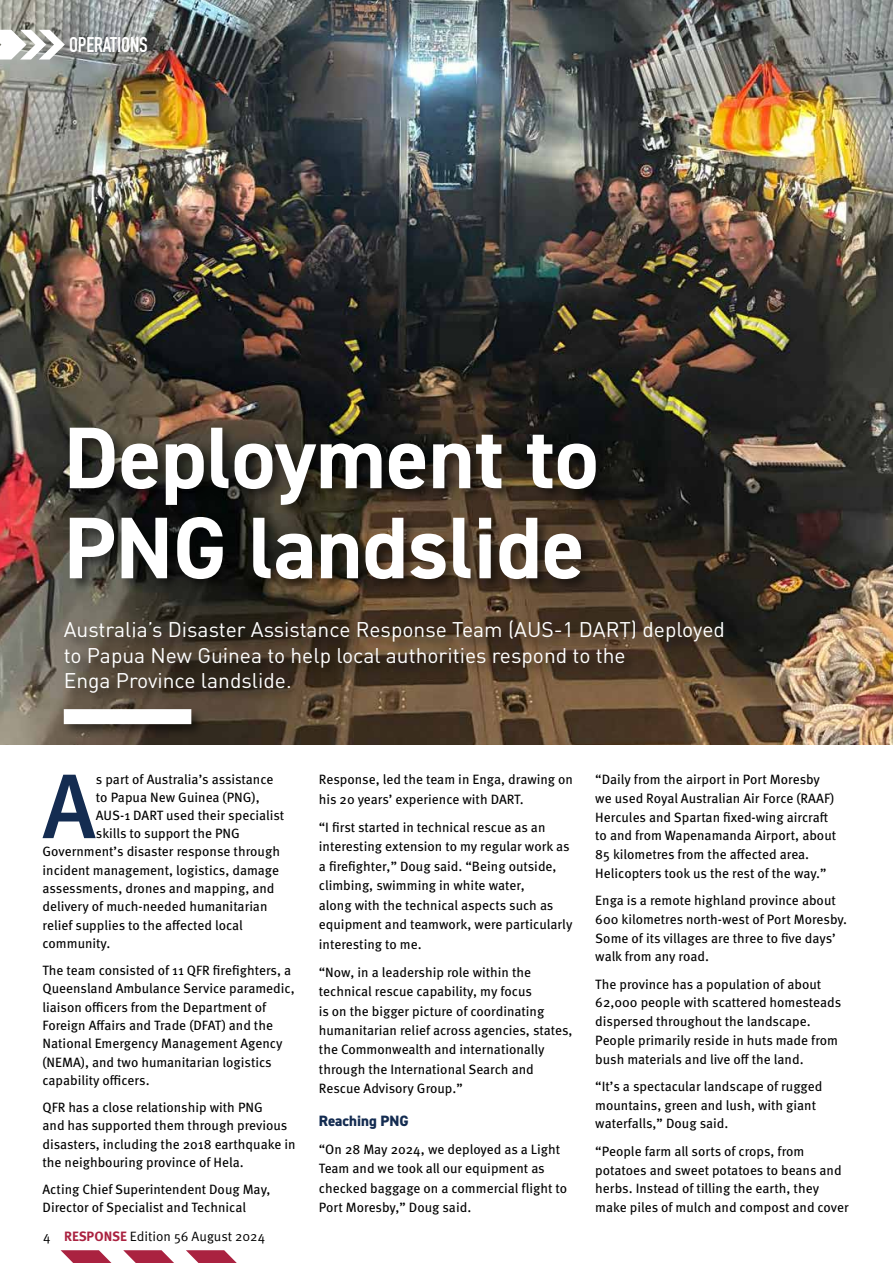
<style>
.page{position:relative;width:893px;height:1263px;background:#fff}
.page>*{position:absolute;margin:0;border:0;box-sizing:border-box;transform-origin:0 0}
.t1{font:500 91.5px "Meta Pro";color:#142c51}
.t2{font:700 87.75px/90px "DIN2014";color:#fff}
.t3{font:21px/25.2px "DINOT";color:#fff}
.t4{font:700 21px "DIN Condensed";letter-spacing:-.005em;color:#fff}
.t5{font:800 15px "DIN2014";color:#142c51}
.t6{font:13.5px/18.8px "Meta Pro";color:#000}
.t7{font:13.5px "Meta Pro Norm";color:#000}
.s1{font-family:"Meta Pro";font-weight:700;color:#aa2240}
</style>
<div class="page">
<img style="left:0;top:0;width:893px;height:744px">
<svg style="left:61px;top:1250px;width:50px;height:13px"></svg>
<svg style="left:123px;top:1250px;width:51px;height:13px"></svg>
<svg style="left:186px;top:1250px;width:51px;height:13px"></svg>
<svg style="left:0;top:30px;width:65px;height:30px"></svg>
<div style="left:62px;top:425px;width:675px;height:313px;background:#000;opacity:.5"></div>
<div style="left:64px;top:709px;width:127px;height:15px;background:#fff"></div>
<h3 class="t4" style="left:69px;top:30px;width:80px">OPERATIONS</h3>
<h2 class="t2" style="left:64px;top:412px;width:536px">Deployment to<br>PNG landslide</h2>
<h3 class="t3" style="left:64px;top:617px;width:663px">Australia’s Disaster Assistance Response Team (AUS-1 DART) deployed to Papua New Guinea to help local authorities respond to the<br>Enga Province landslide.</h3>
<h1 class="t1" style="left:42px;top:735px;width:55px">A</h1>
<p class="t6" style="left:96px;top:769px;width:179px">s part of Australia’s assistance</p>
<p class="t6" style="left:96px;top:787px;width:165px">to Papua New Guinea (PNG),</p>
<p class="t6" style="left:96px;top:805px;width:190px">AUS-1 DART used their specialist</p>
<p class="t6" style="left:96px;top:823px;width:145px">skills to support the PNG</p>
<p class="t6" style="left:43px;top:841px;width:239px">Government’s disaster response through</p>
<p class="t6" style="left:43px;top:860px;width:238px">incident management, logistics, damage</p>
<p class="t6" style="left:43px;top:878px;width:234px">assessments, drones and mapping, and</p>
<p class="t6" style="left:43px;top:896px;width:226px">delivery of much-needed humanitarian</p>
<p class="t6" style="left:43px;top:915px;width:202px">relief supplies to the affected local</p>
<p class="t6" style="left:43px;top:933px;width:69px">community.</p>
<p class="t6" style="left:43px;top:960px;width:254px;line-height:18.3px">The team consisted of 11 QFR firefighters, a Queensland Ambulance Service paramedic, liaison officers from the Department of Foreign Affairs and Trade (DFAT) and the National Emergency Management Agency (NEMA), and two humanitarian logistics capability officers.</p>
<p class="t6" style="left:43px;top:1097px;width:255px;line-height:18.3px">QFR has a close relationship with PNG<br>and has supported them through previous disasters, including the 2018 earthquake in the neighbouring province of Hela.</p>
<p class="t6" style="left:43px;top:1179px;width:230px;line-height:18.3px">Acting Chief Superintendent Doug May,<br>Director of Specialist and Technical</p>
<p class="t7" style="left:43px;top:1226px;width:223px">4 <span class="s1">RESPONSE</span> Edition 56 August 2024</p>
<p class="t6" style="left:319px;top:769px;width:256px;line-height:19.5px">Response, led the team in Enga, drawing on his 20 years’ experience with DART.</p>
<p class="t6" style="left:319px;top:816px;width:255px;line-height:19.5px">“I first started in technical rescue as an interesting extension to my regular work as a firefighter,” Doug said. “Being outside, climbing, swimming in white water,<br>along with the technical aspects such as equipment and teamwork, were particularly interesting to me.</p>
<p class="t6" style="left:319px;top:961px;width:255px;line-height:19.5px">“Now, in a leadership role within the technical rescue capability, my focus<br>is on the bigger picture of coordinating humanitarian relief across agencies, states, the Commonwealth and internationally through the International Search and Rescue Advisory Group.”</p>
<p class="t5" style="left:319px;top:1110px;width:91px">Reaching PNG</p>
<p class="t6" style="left:319px;top:1138px;width:250px;line-height:19.5px">“On 28 May 2024, we deployed as a Light Team and we took all our equipment as checked baggage on a commercial flight to Port Moresby,” Doug said.</p>
<p class="t6" style="left:595px;top:769px;width:242px">“Daily from the airport in Port Moresby we used Royal Australian Air Force (RAAF)<br>Hercules and Spartan fixed-wing aircraft to and from Wapenamanda Airport, about 85 kilometres from the affected area.<br>Helicopters took us the rest of the way.”</p>
<p class="t6" style="left:595px;top:890px;width:253px">Enga is a remote highland province about 600 kilometres north-west of Port Moresby.<br>Some of its villages are three to five days’ walk from any road.</p>
<p class="t6" style="left:595px;top:974px;width:247px">The province has a population of about 62,000 people with scattered homesteads dispersed throughout the landscape.<br>People primarily reside in huts made from bush materials and live off the land.</p>
<p class="t6" style="left:595px;top:1076px;width:229px">“It’s a spectacular landscape of rugged mountains, green and lush, with giant waterfalls,” Doug said.</p>
<p class="t6" style="left:595px;top:1141px;width:255px">“People farm all sorts of crops, from potatoes and sweet potatoes to beans and herbs. Instead of tilling the earth, they make piles of mulch and compost and cover</p>
</div>
